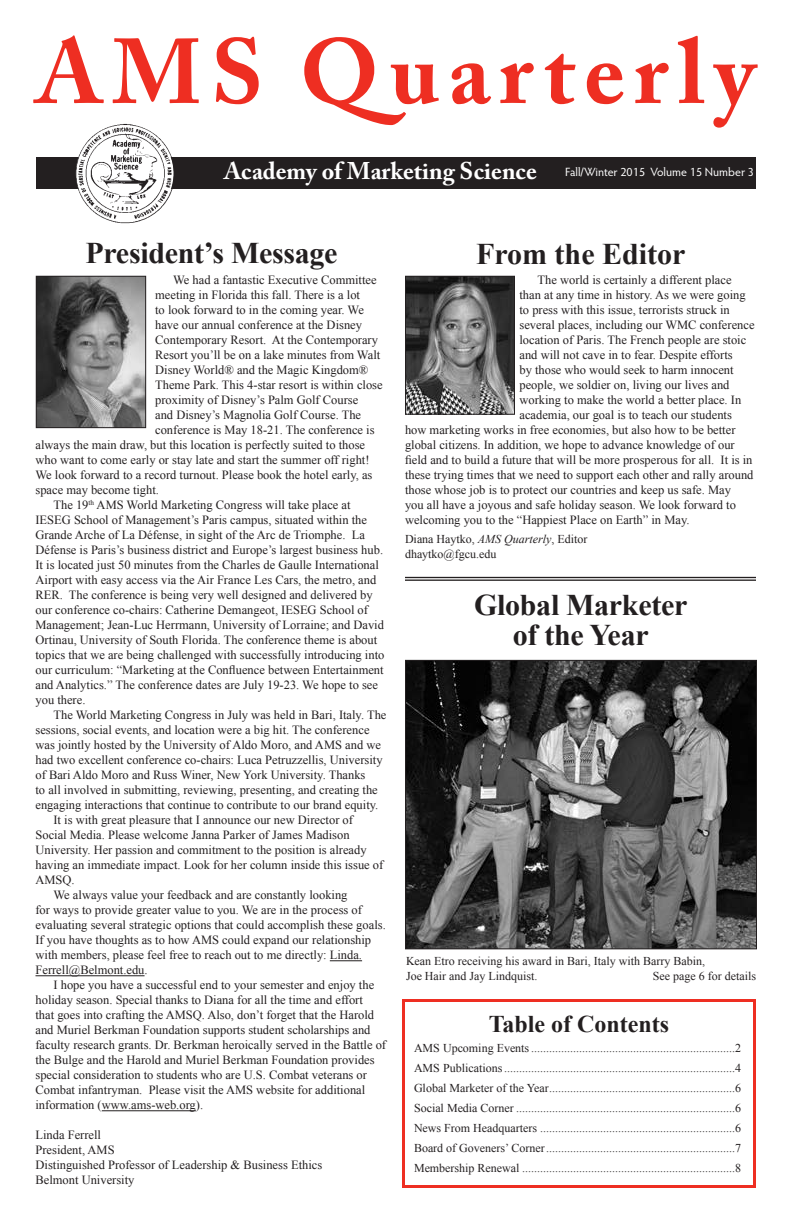
<style>
.page{position:relative;width:792px;height:1224px;background:#fff}
.page>*{position:absolute;margin:0;border:0;box-sizing:border-box;transform-origin:0 0}
.t1{font:700 91px "Adobe Caslon Pro";letter-spacing:.1em;color:#ee2e22}
.t2{font:700 30px/30px "Times New Roman";letter-spacing:-.01em;color:#231f20;text-align:center}
.t3{font:700 24px "Times New Roman";color:#231f20}
.t4{font:12.5px/15px "Times New Roman";color:#231f20}
.t5{font:12px/20px "Times New Roman";color:#231f20}
.t6{font:12px "Hypatia Sans Pro";color:#fff}
.s1{font-family:"Adobe Caslon Pro";font-weight:700;font-size:24px}
.s2{font-style:italic}
</style>
<div class="page">
<div style="left:36px;top:157px;width:720px;height:31px;background:#231f20"></div>
<img style="left:68px;top:123px;width:116px;height:101px">
<div style="left:402px;top:999px;width:354px;height:189px;border:3px solid #ee2e22"></div>
<img style="left:38px;top:278px;width:106px;height:148px">
<div style="left:36px;top:276px;width:110px;height:152px;border:1px solid #231f20"></div>
<img style="left:407px;top:278px;width:106px;height:135px">
<div style="left:405px;top:276px;width:110px;height:139px;border:1px solid #231f20"></div>
<hr style="left:330px;top:960px;width:32px;height:1px;background:#231f20">
<hr style="left:36px;top:975px;width:109px;height:1px;background:#231f20">
<hr style="left:102px;top:1110px;width:94px;height:1px;background:#231f20">
<img style="left:407px;top:662px;width:348px;height:285px">
<div style="left:405px;top:660px;width:352px;height:289px;border:1px solid #231f20"></div>
<hr style="left:405px;top:577px;width:351px;height:1px;background:#231f20">
<hr style="left:405px;top:580px;width:351px;height:1px;background:#231f20">
<h1 class="t1" style="left:37px;top:18px;width:720px">AMS Quarterly</h1>
<p class="t6" style="left:224px;top:164px;width:531px"><span class="s1">Academy of Marketing Science</span> Fall/Winter 2015 Volume 15 Number 3</p>
<h2 class="t2" style="left:85px;top:237px;width:254px">President’s Message</h2>
<p class="t4" style="left:173px;top:273px;width:205px">We had a fantastic Executive Committee</p>
<p class="t4" style="left:155px;top:288px;width:206px">meeting in Florida this fall. There is a lot</p>
<p class="t4" style="left:155px;top:303px;width:210px">to look forward to in the coming year. We</p>
<p class="t4" style="left:155px;top:318px;width:208px">have our annual conference at the Disney</p>
<p class="t4" style="left:155px;top:333px;width:224px">Contemporary Resort. At the Contemporary</p>
<p class="t4" style="left:155px;top:348px;width:227px">Resort you’ll be on a lake minutes from Walt</p>
<p class="t4" style="left:155px;top:363px;width:215px">Disney World® and the Magic Kingdom®</p>
<p class="t4" style="left:155px;top:378px;width:229px">Theme Park. This 4-star resort is within close</p>
<p class="t4" style="left:155px;top:393px;width:205px">proximity of Disney’s Palm Golf Course</p>
<p class="t4" style="left:155px;top:408px;width:207px">and Disney’s Magnolia Golf Course. The</p>
<p class="t4" style="left:155px;top:423px;width:221px">conference is May 18-21. The conference is</p>
<p class="t4" style="left:36px;top:438px;width:331px">always the main draw, but this location is perfectly suited to those</p>
<p class="t4" style="left:36px;top:453px;width:336px">who want to come early or stay late and start the summer off right!</p>
<p class="t4" style="left:36px;top:468px;width:338px">We look forward to a record turnout. Please book the hotel early, as</p>
<p class="t4" style="left:36px;top:483px;width:125px">space may become tight.</p>
<p class="t4" style="left:54px;top:498px;width:299px">The 19<sup>th</sup> AMS World Marketing Congress will take place at</p>
<p class="t4" style="left:36px;top:513px;width:333px">IESEG School of Management’s Paris campus, situated within the</p>
<p class="t4" style="left:36px;top:528px;width:331px">Grande Arche of La Défense, in sight of the Arc de Triomphe. La</p>
<p class="t4" style="left:36px;top:543px;width:349px">Défense is Paris’s business district and Europe’s largest business hub.</p>
<p class="t4" style="left:36px;top:558px;width:345px">It is located just 50 minutes from the Charles de Gaulle International</p>
<p class="t4" style="left:36px;top:573px;width:342px">Airport with easy access via the Air France Les Cars, the metro, and</p>
<p class="t4" style="left:36px;top:588px;width:339px">RER. The conference is being very well designed and delivered by</p>
<p class="t4" style="left:36px;top:603px;width:334px">our conference co-chairs: Catherine Demangeot, IESEG School of</p>
<p class="t4" style="left:36px;top:618px;width:350px">Management; Jean-Luc Herrmann, University of Lorraine; and David</p>
<p class="t4" style="left:36px;top:633px;width:343px">Ortinau, University of South Florida. The conference theme is about</p>
<p class="t4" style="left:36px;top:648px;width:350px">topics that we are being challenged with successfully introducing into</p>
<p class="t4" style="left:36px;top:663px;width:350px">our curriculum: “Marketing at the Confluence between Entertainment</p>
<p class="t4" style="left:36px;top:678px;width:344px">and Analytics.” The conference dates are July 19-23. We hope to see</p>
<p class="t4" style="left:36px;top:693px;width:51px">you there.</p>
<p class="t4" style="left:54px;top:708px;width:335px">The World Marketing Congress in July was held in Bari, Italy. The</p>
<p class="t4" style="left:36px;top:723px;width:336px">sessions, social events, and location were a big hit. The conference</p>
<p class="t4" style="left:36px;top:738px;width:347px">was jointly hosted by the University of Aldo Moro, and AMS and we</p>
<p class="t4" style="left:36px;top:753px;width:349px">had two excellent conference co-chairs: Luca Petruzzellis, University</p>
<p class="t4" style="left:36px;top:768px;width:331px">of Bari Aldo Moro and Russ Winer, New York University. Thanks</p>
<p class="t4" style="left:36px;top:783px;width:344px">to all involved in submitting, reviewing, presenting, and creating the</p>
<p class="t4" style="left:36px;top:798px;width:344px">engaging interactions that continue to contribute to our brand equity.</p>
<p class="t4" style="left:54px;top:813px;width:301px">It is with great pleasure that I announce our new Director of</p>
<p class="t4" style="left:36px;top:828px;width:316px">Social Media. Please welcome Janna Parker of James Madison</p>
<p class="t4" style="left:36px;top:843px;width:333px">University. Her passion and commitment to the position is already</p>
<p class="t4" style="left:36px;top:858px;width:349px">having an immediate impact. Look for her column inside this issue of</p>
<p class="t4" style="left:36px;top:873px;width:41px">AMSQ.</p>
<p class="t4" style="left:54px;top:888px;width:296px">We always value your feedback and are constantly looking</p>
<p class="t4" style="left:36px;top:903px;width:328px">for ways to provide greater value to you. We are in the process of</p>
<p class="t4" style="left:36px;top:918px;width:352px">evaluating several strategic options that could accomplish these goals.</p>
<p class="t4" style="left:36px;top:933px;width:337px">If you have thoughts as to how AMS could expand our relationship</p>
<p class="t4" style="left:36px;top:948px;width:328px">with members, please feel free to reach out to me directly: Linda.</p>
<p class="t4" style="left:36px;top:963px;width:114px">Ferrell@Belmont.edu.</p>
<p class="t4" style="left:54px;top:978px;width:322px">I hope you have a successful end to your semester and enjoy the</p>
<p class="t4" style="left:36px;top:993px;width:329px">holiday season. Special thanks to Diana for all the time and effort</p>
<p class="t4" style="left:36px;top:1008px;width:340px">that goes into crafting the AMSQ. Also, don’t forget that the Harold</p>
<p class="t4" style="left:36px;top:1023px;width:337px">and Muriel Berkman Foundation supports student scholarships and</p>
<p class="t4" style="left:36px;top:1038px;width:352px">faculty research grants. Dr. Berkman heroically served in the Battle of</p>
<p class="t4" style="left:36px;top:1053px;width:341px">the Bulge and the Harold and Muriel Berkman Foundation provides</p>
<p class="t4" style="left:36px;top:1068px;width:333px">special consideration to students who are U.S. Combat veterans or</p>
<p class="t4" style="left:36px;top:1083px;width:331px">Combat infantryman. Please visit the AMS website for additional</p>
<p class="t4" style="left:36px;top:1098px;width:169px">information (www.ams-web.org).</p>
<p class="t4" style="left:36px;top:1128px;width:288px">Linda Ferrell<br>President, AMS<br>Distinguished Professor of Leadership &amp; Business Ethics<br>Belmont University</p>
<h2 class="t2" style="left:476px;top:239px;width:211px">From the Editor</h2>
<p class="t4" style="left:538px;top:273px;width:196px">The world is certainly a different place</p>
<p class="t4" style="left:520px;top:288px;width:228px">than at any time in history. As we were going</p>
<p class="t4" style="left:520px;top:303px;width:212px">to press with this issue, terrorists struck in</p>
<p class="t4" style="left:520px;top:318px;width:237px">several places, including our WMC conference</p>
<p class="t4" style="left:520px;top:333px;width:228px">location of Paris. The French people are stoic</p>
<p class="t4" style="left:520px;top:348px;width:215px">and will not cave in to fear. Despite efforts</p>
<p class="t4" style="left:520px;top:363px;width:216px">by those who would seek to harm innocent</p>
<p class="t4" style="left:520px;top:378px;width:212px">people, we soldier on, living our lives and</p>
<p class="t4" style="left:520px;top:393px;width:223px">working to make the world a better place. In</p>
<p class="t4" style="left:520px;top:408px;width:214px">academia, our goal is to teach our students</p>
<p class="t4" style="left:405px;top:423px;width:332px">how marketing works in free economies, but also how to be better</p>
<p class="t4" style="left:405px;top:438px;width:331px">global citizens. In addition, we hope to advance knowledge of our</p>
<p class="t4" style="left:405px;top:453px;width:349px">field and to build a future that will be more prosperous for all. It is in</p>
<p class="t4" style="left:405px;top:468px;width:350px">these trying times that we need to support each other and rally around</p>
<p class="t4" style="left:405px;top:483px;width:327px">those whose job is to protect our countries and keep us safe. May</p>
<p class="t4" style="left:405px;top:498px;width:332px">you all have a joyous and safe holiday season. We look forward to</p>
<p class="t4" style="left:405px;top:513px;width:286px">welcoming you to the “Happiest Place on Earth” in May.</p>
<p class="t5" style="left:405px;top:532px;width:184px;line-height:14.4px">Diana Haytko, <span class="s2">AMS Quarterly</span>, Editor dhaytko@fgcu.edu</p>
<h2 class="t2" style="left:474px;top:589px;width:215px">Global Marketer of the Year</h2>
<p class="t5" style="left:406px;top:954px;width:301px;line-height:14.4px">Kean Etro receiving his award in Bari, Italy with Barry Babin,<br>Joe Hair and Jay Lindquist.</p>
<p class="t5" style="left:653px;top:966px;width:105px">See page 6 for details</p>
<h3 class="t3" style="left:489px;top:1007px;width:182px">Table of Contents</h3>
<p class="t5" style="left:414px;top:1037px;width:329px;text-align:justify">AMS Upcoming Events....................................................................2<br>AMS Publications.............................................................................4<br>Global Marketer of the Year..............................................................6<br>Social Media Corner .........................................................................6<br>News From Headquarters .................................................................6<br>Board of Goveners’ Corner...............................................................7<br>Membership Renewal .......................................................................8</p>
</div>
